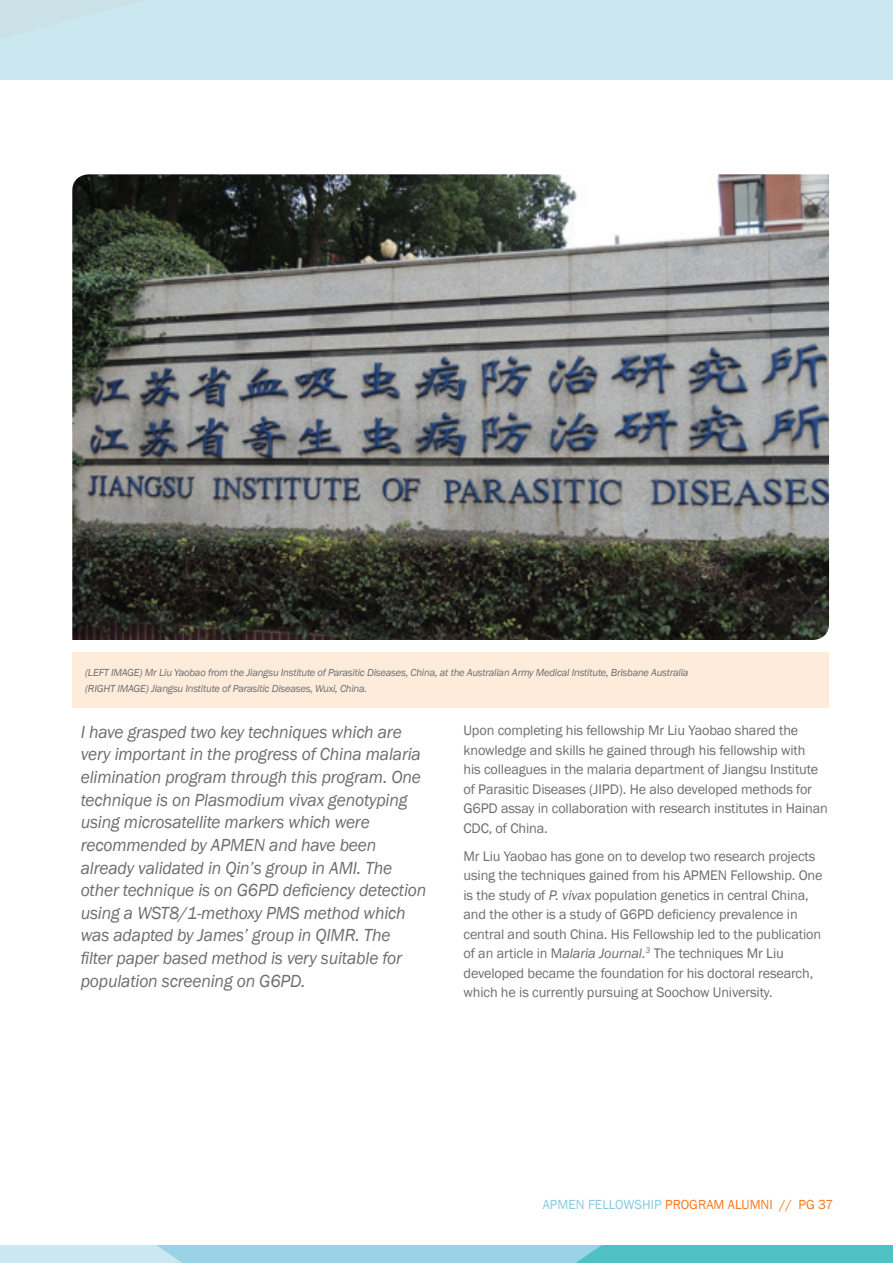
<style>
.page{position:relative;width:893px;height:1263px;background:#fff}
.page>*{position:absolute;margin:0;border:0;box-sizing:border-box;transform-origin:0 0}
.t1{font:italic 18px/22.6px "Franklin Gothic";letter-spacing:-.01em;color:#6c6d70}
.t2{font:14.25px/19.5px "Franklin Gothic";letter-spacing:-.01em;color:#6c6d70}
.t3{font:13.5px "Franklin Gothic";color:#f47b21}
.t4{font:italic 10.5px/16.2px "Franklin Gothic";letter-spacing:-.02em;color:#6c6d70}
.s1{font-style:italic}
.s2{color:#87cbe1}
</style>
<div class="page">
<div style="left:0;top:0;width:893px;height:79px;background:#cbe8f1"></div>
<svg style="left:0;top:1245px;width:893px;height:18px;background:#89d0dc"></svg>
<div style="left:72px;top:653px;width:757px;height:55px;background:#feebd9"></div>
<img style="left:72px;top:174px;width:757px;height:466px">
<p class="t4" style="left:85px;top:664px;width:605px">(LEFT IMAGE) Mr Liu Yaobao from the Jiangsu Institute of Parasitic Diseases, China, at the Australian Army Medical Institute, Brisbane Australia (RIGHT IMAGE) Jiangsu Institute of Parasitic Diseases, Wuxi, China.</p>
<p class="t1" style="left:81px;top:721px;width:347px">I have grasped two key techniques which are very important in the progress of China malaria elimination program through this program. One technique is on Plasmodium vivax genotyping using microsatellite markers which were recommended by APMEN and have been already validated in Qin’s group in AMI. The other technique is on G6PD deficiency detection using a WST8/1-methoxy PMS method which was adapted by James’ group in QIMR. The filter paper based method is very suitable for population screening on G6PD.</p>
<p class="t2" style="left:463px;top:721px;width:366px">Upon completing his fellowship Mr Liu Yaobao shared the knowledge and skills he gained through his fellowship with<br>his colleagues in the malaria department of Jiangsu Institute of Parasitic Diseases (JIPD). He also developed methods for G6PD assay in collaboration with research institutes in Hainan CDC, of China.</p>
<p class="t2" style="left:463px;top:846px;width:361px">Mr Liu Yaobao has gone on to develop two research projects using the techniques gained from his APMEN Fellowship. One is the study of <span class="s1">P. vivax</span> population genetics in central China, and the other is a study of G6PD deficiency prevalence in central and south China. His Fellowship led to the publication of an article in M<span class="s1">alaria Journal.</span><sup>3</sup> The techniques Mr Liu developed became the foundation for his doctoral research, which he is currently pursuing at Soochow University.</p>
<p class="t3" style="left:543px;top:1196px;width:292px"><span class="s2">APMEN FELLOWSHIP</span> PROGRAM ALUMNI // PG 37</p>
</div>
